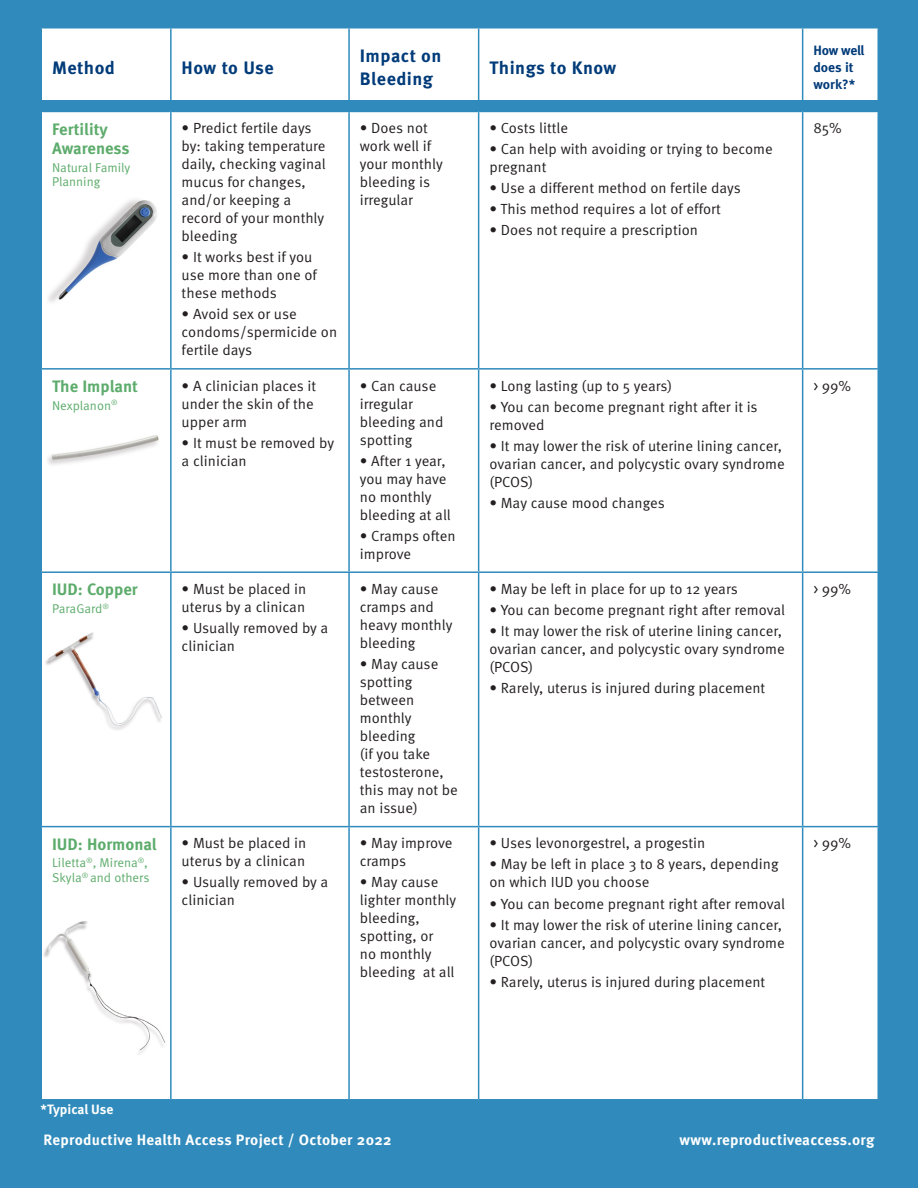
<style>
.page{position:relative;width:918px;height:1188px;background:#308bbc}
.page>*{position:absolute;margin:0;border:0;box-sizing:border-box;transform-origin:0 0}
.t1{font:700 18px/22.5px "Meta Pro";letter-spacing:.025em;color:#013b79}
.method{font:700 16.5px/19.5px "Meta Pro";color:#5dac6c}
.body{font:700 15px "Meta Pro";letter-spacing:.02em;color:#fff}
.body-2{font:14.7px/18px "Meta Pro Norm";color:#231f20}
.t2{font:700 13.5px/16.8px "Meta Pro";letter-spacing:-.005em;color:#013b79}
.t3{font:700 13.5px "Meta Pro";letter-spacing:-.01em;color:#fff}
.method_sub{font:12.75px/14.7px "Meta Pro Norm";color:#5dac6c}
</style>
<div class="page">
<div style="left:42px;top:28px;width:836px;height:1071px;background:#fff"></div>
<hr style="left:170px;top:28px;width:2px;height:83px;background:#308bbc">
<hr style="left:348px;top:28px;width:2px;height:83px;background:#308bbc">
<hr style="left:478px;top:28px;width:1px;height:83px;background:#308bbc">
<hr style="left:802px;top:28px;width:1px;height:83px;background:#308bbc">
<hr style="left:40px;top:111px;width:131px;height:1px;background:#308bbc">
<hr style="left:171px;top:111px;width:178px;height:1px;background:#308bbc">
<hr style="left:170px;top:112px;width:2px;height:256px;background:#308bbc">
<hr style="left:349px;top:111px;width:130px;height:1px;background:#308bbc">
<hr style="left:348px;top:112px;width:2px;height:256px;background:#308bbc">
<hr style="left:479px;top:111px;width:324px;height:1px;background:#308bbc">
<hr style="left:478px;top:112px;width:1px;height:256px;background:#308bbc">
<hr style="left:803px;top:111px;width:76px;height:1px;background:#308bbc">
<hr style="left:802px;top:112px;width:1px;height:256px;background:#308bbc">
<hr style="left:40px;top:368px;width:131px;height:2px;background:#308bbc">
<hr style="left:171px;top:368px;width:178px;height:2px;background:#308bbc">
<hr style="left:170px;top:370px;width:2px;height:201px;background:#308bbc">
<hr style="left:349px;top:368px;width:130px;height:2px;background:#308bbc">
<hr style="left:348px;top:370px;width:2px;height:201px;background:#308bbc">
<hr style="left:479px;top:368px;width:324px;height:2px;background:#308bbc">
<hr style="left:478px;top:370px;width:1px;height:201px;background:#308bbc">
<hr style="left:803px;top:368px;width:76px;height:2px;background:#308bbc">
<hr style="left:802px;top:370px;width:1px;height:201px;background:#308bbc">
<hr style="left:40px;top:571px;width:131px;height:2px;background:#308bbc">
<hr style="left:171px;top:571px;width:178px;height:2px;background:#308bbc">
<hr style="left:170px;top:573px;width:2px;height:253px;background:#308bbc">
<hr style="left:349px;top:571px;width:130px;height:2px;background:#308bbc">
<hr style="left:348px;top:573px;width:2px;height:253px;background:#308bbc">
<hr style="left:479px;top:571px;width:324px;height:2px;background:#308bbc">
<hr style="left:478px;top:573px;width:1px;height:253px;background:#308bbc">
<hr style="left:803px;top:571px;width:76px;height:2px;background:#308bbc">
<hr style="left:802px;top:573px;width:1px;height:253px;background:#308bbc">
<hr style="left:40px;top:826px;width:131px;height:1px;background:#308bbc">
<hr style="left:171px;top:826px;width:178px;height:1px;background:#308bbc">
<hr style="left:170px;top:827px;width:2px;height:272px;background:#308bbc">
<hr style="left:349px;top:826px;width:130px;height:1px;background:#308bbc">
<hr style="left:348px;top:827px;width:2px;height:272px;background:#308bbc">
<hr style="left:479px;top:826px;width:324px;height:1px;background:#308bbc">
<hr style="left:478px;top:827px;width:1px;height:272px;background:#308bbc">
<hr style="left:803px;top:826px;width:76px;height:1px;background:#308bbc">
<hr style="left:802px;top:827px;width:1px;height:272px;background:#308bbc">
<img style="left:43px;top:918px;width:125px;height:140px">
<img style="left:45px;top:630px;width:121px;height:104px">
<img style="left:47px;top:433px;width:114px;height:37px">
<img style="left:47px;top:198px;width:113px;height:108px">
<div style="left:0;top:101px;width:918px;height:10px;background:#308bbc"></div>
<p class="t1" style="left:52px;top:55px;width:64px">Method</p>
<p class="t1" style="left:182px;top:55px;width:94px">How to Use</p>
<p class="t1" style="left:360px;top:44px;width:83px">Impact on<br>Bleeding</p>
<p class="t1" style="left:489px;top:55px;width:128px">Things to Know</p>
<p class="method" style="left:52px;top:118px;width:79px">Fertility<br>Awareness</p>
<p class="method_sub" style="left:52px;top:159px;width:80px">Natural Family<br>Planning</p>
<p class="body-2" style="left:182px;top:118px;width:146px">• Predict fertile days by: taking temperature daily, checking vaginal mucus for changes, and/or keeping a record of your monthly bleeding</p>
<p class="body-2" style="left:182px;top:247px;width:137px">• It works best if you use more than one of these methods</p>
<p class="body-2" style="left:182px;top:304px;width:157px">• Avoid sex or use condoms/spermicide on fertile days</p>
<p class="body-2" style="left:360px;top:118px;width:84px">• Does not work well if your monthly bleeding is irregular</p>
<p class="body-2" style="left:489px;top:118px;width:80px">• Costs little</p>
<p class="body-2" style="left:489px;top:139px;width:285px">• Can help with avoiding or trying to become pregnant</p>
<p class="body-2" style="left:489px;top:178px;width:253px">• Use a different method on fertile days</p>
<p class="body-2" style="left:489px;top:199px;width:233px">• This method requires a lot of effort</p>
<p class="body-2" style="left:489px;top:220px;width:210px">• Does not require a prescription</p>
<p class="method" style="left:52px;top:376px;width:87px">The Implant</p>
<p class="method_sub" style="left:52px;top:397px;width:67px">Nexplanon<sup>®</sup></p>
<p class="body-2" style="left:182px;top:376px;width:136px">• A clinician places it under the skin of the upper arm</p>
<p class="body-2" style="left:182px;top:433px;width:154px">• It must be removed by a clinician</p>
<p class="body-2" style="left:360px;top:376px;width:85px">• Can cause irregular bleeding and spotting</p>
<p class="body-2" style="left:360px;top:451px;width:92px">• After 1 year, you may have no monthly bleeding at all</p>
<p class="body-2" style="left:360px;top:526px;width:97px">• Cramps often improve</p>
<p class="body-2" style="left:489px;top:376px;width:184px">• Long lasting (up to 5 years)</p>
<p class="body-2" style="left:489px;top:397px;width:270px">• You can become pregnant right after it is removed</p>
<p class="body-2" style="left:489px;top:436px;width:297px">• It may lower the risk of uterine lining cancer, ovarian cancer, and polycystic ovary syndrome (PCOS)</p>
<p class="body-2" style="left:489px;top:493px;width:177px">• May cause mood changes</p>
<p class="method" style="left:52px;top:579px;width:87px">IUD: Copper</p>
<p class="method_sub" style="left:52px;top:601px;width:59px">ParaGard<sup>®</sup></p>
<p class="body-2" style="left:182px;top:579px;width:126px">• Must be placed in uterus by a clinican</p>
<p class="body-2" style="left:182px;top:618px;width:148px">• Usually removed by a clinician</p>
<p class="body-2" style="left:360px;top:579px;width:94px">• May cause cramps and heavy monthly bleeding</p>
<p class="body-2" style="left:360px;top:654px;width:99px">• May cause spotting between monthly bleeding<br>(if you take testosterone, this may not be an issue)</p>
<p class="body-2" style="left:489px;top:579px;width:250px">• May be left in place for up to 12 years</p>
<p class="body-2" style="left:489px;top:600px;width:297px">• You can become pregnant right after removal</p>
<p class="body-2" style="left:489px;top:621px;width:297px">• It may lower the risk of uterine lining cancer, ovarian cancer, and polycystic ovary syndrome (PCOS)</p>
<p class="body-2" style="left:489px;top:678px;width:277px">• Rarely, uterus is injured during placement</p>
<p class="method" style="left:52px;top:833px;width:106px">IUD: Hormonal</p>
<p class="method_sub" style="left:52px;top:855px;width:99px">Liletta<sup>®</sup>, Mirena<sup>®</sup>,<br>Skyla<sup>®</sup> and others</p>
<p class="body-2" style="left:182px;top:833px;width:126px">• Must be placed in uterus by a clinican</p>
<p class="body-2" style="left:182px;top:872px;width:148px">• Usually removed by a clinician</p>
<p class="body-2" style="left:360px;top:833px;width:94px">• May improve cramps</p>
<p class="body-2" style="left:360px;top:872px;width:98px">• May cause lighter monthly bleeding, spotting, or<br>no monthly bleeding at all</p>
<p class="body-2" style="left:489px;top:833px;width:218px">• Uses levonorgestrel, a progestin</p>
<p class="body-2" style="left:489px;top:854px;width:291px">• May be left in place 3 to 8 years, depending on which IUD you choose</p>
<p class="body-2" style="left:489px;top:893px;width:297px">• You can become pregnant right after removal</p>
<p class="body-2" style="left:489px;top:914px;width:297px">• It may lower the risk of uterine lining cancer, ovarian cancer, and polycystic ovary syndrome (PCOS)</p>
<p class="body-2" style="left:489px;top:971px;width:277px">• Rarely, uterus is injured during placement</p>
<p class="t2" style="left:813px;top:41px;width:53px">How well does it work?*</p>
<p class="body-2" style="left:813px;top:118px;width:30px">85%</p>
<p class="body-2" style="left:813px;top:376px;width:39px">&gt; 99%</p>
<p class="body-2" style="left:813px;top:579px;width:39px">&gt; 99%</p>
<p class="body-2" style="left:813px;top:833px;width:39px">&gt; 99%</p>
<p class="t3" style="left:40px;top:1099px;width:74px">*Typical Use</p>
<p class="body" style="left:44px;top:1128px;width:350px">Reproductive Health Access Project / October 2022</p>
<p class="body" style="left:680px;top:1128px;width:196px">www.reproductiveaccess.org</p>
</div>
